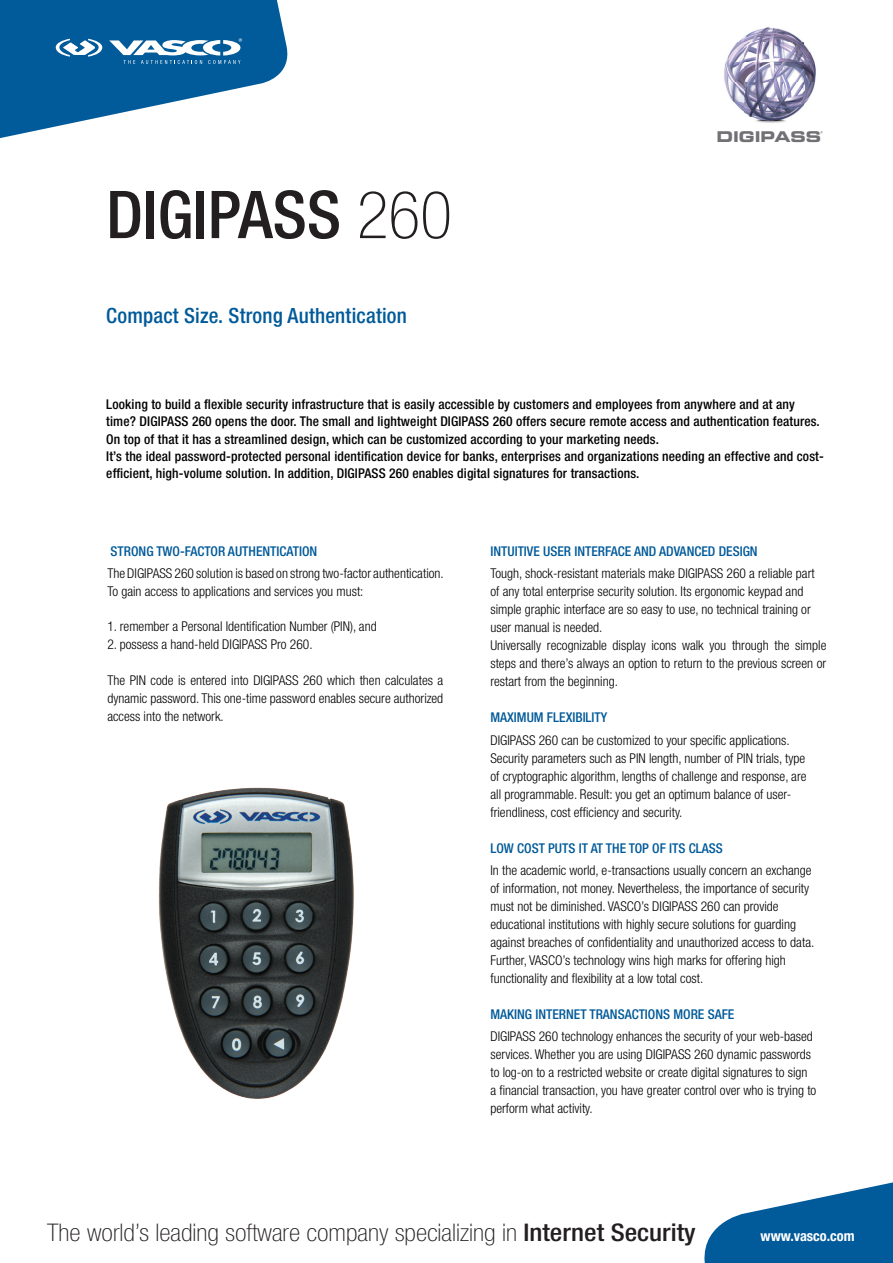
<style>
.page{position:relative;width:893px;height:1263px;background:#fff}
.page>*{position:absolute;margin:0;border:0;box-sizing:border-box;transform-origin:0 0}
.t1{font:500 condensed 66px "Helvetica Neue";color:#231f20}
.t2{font:100 condensed 24.3px "Helvetica Neue";color:#231f20;scale:1.11 1}
.t3{font:500 condensed 21px "Helvetica Neue";letter-spacing:.01em;color:#015a99}
.t4{font:14.85px "Eurostile Bold Extended Two";color:#717074}
.t5{font:700 condensed 14.4px "Helvetica Neue";color:#fff}
.t6{font:300 condensed 13.5px/18px "Helvetica Neue";color:#000}
.t7{font:500 condensed 13.5px/17.2px "Helvetica Neue";letter-spacing:.01em;color:#000}
.t8{font:500 condensed 13.5px "Helvetica Neue";color:#015a99}
.s1{font-weight:100}
.s2{font-weight:500}
</style>
<div class="page">
<svg style="left:704px;top:1182px;width:189px;height:81px"></svg>
<svg style="left:0;top:0;width:288px;height:138px"></svg>
<img style="left:724px;top:27px;width:92px;height:96px">
<img style="left:158px;top:787px;width:196px;height:312px">
<p class="t1" style="left:106px;top:175px;width:347px">DIGIPASS <span class="s1">260</span></p>
<p class="t3" style="left:106px;top:303px;width:302px">Compact Size. Strong Authentication</p>
<p class="t4" style="left:716px;top:126px;width:106px">DIGIPASS</p>
<p class="t7" style="left:106px;top:396px;width:715px">Looking to build a flexible security infrastructure that is easily accessible by customers and employees from anywhere and at any time? DIGIPASS 260 opens the door. The small and lightweight DIGIPASS 260 offers secure remote access and authentication features.<br>On top of that it has a streamlined design, which can be customized according to your marketing needs.</p>
<p class="t7" style="left:106px;top:447px;width:719px">It’s the ideal password-protected personal identification device for banks, enterprises and organizations needing an effective and cost&shy;efficient, high-volume solution. In addition, DIGIPASS 260 enables digital signatures for transactions.</p>
<p class="t8" style="left:111px;top:543px;width:208px">STRONG TWO-FACTOR AUTHENTICATION</p>
<p class="t6" style="left:107px;top:564px;width:338px">The DIGIPASS 260 solution is based on strong two-factor authentication.<br>To gain access to applications and services you must:</p>
<p class="t6" style="left:107px;top:617px;width:271px">1. remember a Personal Identification Number (PIN), and</p>
<p class="t6" style="left:107px;top:635px;width:207px">2. possess a hand-held DIGIPASS Pro 260.</p>
<p class="t6" style="left:107px;top:671px;width:337px;text-align:justify">The PIN code is entered into DIGIPASS 260 which then calculates a dynamic password. This one-time password enables secure authorized access into the network.</p>
<p class="t8" style="left:490px;top:543px;width:269px">INTUITIVE USER INTERFACE AND ADVANCED DESIGN</p>
<p class="t6" style="left:490px;top:564px;width:326px">Tough, shock-resistant materials make DIGIPASS 260 a reliable part of any total enterprise security solution. Its ergonomic keypad and simple graphic interface are so easy to use, no technical training or user manual is needed.</p>
<p class="t6" style="left:490px;top:636px;width:337px;text-align:justify">Universally recognizable display icons walk you through the simple steps and there’s always an option to return to the previous screen or restart from the beginning.</p>
<p class="t8" style="left:490px;top:709px;width:118px">MAXIMUM FLEXIBILITY</p>
<p class="t6" style="left:490px;top:731px;width:318px">DIGIPASS 260 can be customized to your specific applications.<br>Security parameters such as PIN length, number of PIN trials, type of cryptographic algorithm, lengths of challenge and response, are all programmable. Result: you get an optimum balance of user&shy;friendliness, cost efficiency and security.</p>
<p class="t8" style="left:490px;top:840px;width:234px">LOW COST PUTS IT AT THE TOP OF ITS CLASS</p>
<p class="t6" style="left:490px;top:861px;width:323px">In the academic world, e-transactions usually concern an exchange</p>
<p class="t6" style="left:490px;top:879px;width:325px">of information, not money. Nevertheless, the importance of security must not be diminished. VASCO’s DIGIPASS 260 can provide educational institutions with highly secure solutions for guarding against breaches of confidentiality and unauthorized access to data.</p>
<p class="t6" style="left:490px;top:951px;width:297px">Further, VASCO’s technology wins high marks for offering high functionality and flexibility at a low total cost.</p>
<p class="t8" style="left:490px;top:1006px;width:245px">MAKING INTERNET TRANSACTIONS MORE SAFE</p>
<p class="t6" style="left:490px;top:1027px;width:327px">DIGIPASS 260 technology enhances the security of your web-based services. Whether you are using DIGIPASS 260 dynamic passwords to log-on to a restricted website or create digital signatures to sign a financial transaction, you have greater control over who is trying to perform what activity.</p>
<p class="t2" style="left:47px;top:1219px;width:586px">The world’s leading software company specializing in <span class="s2">Internet Security</span></p>
<p class="t5" style="left:761px;top:1227px;width:96px">www.vasco.com</p>
</div>
